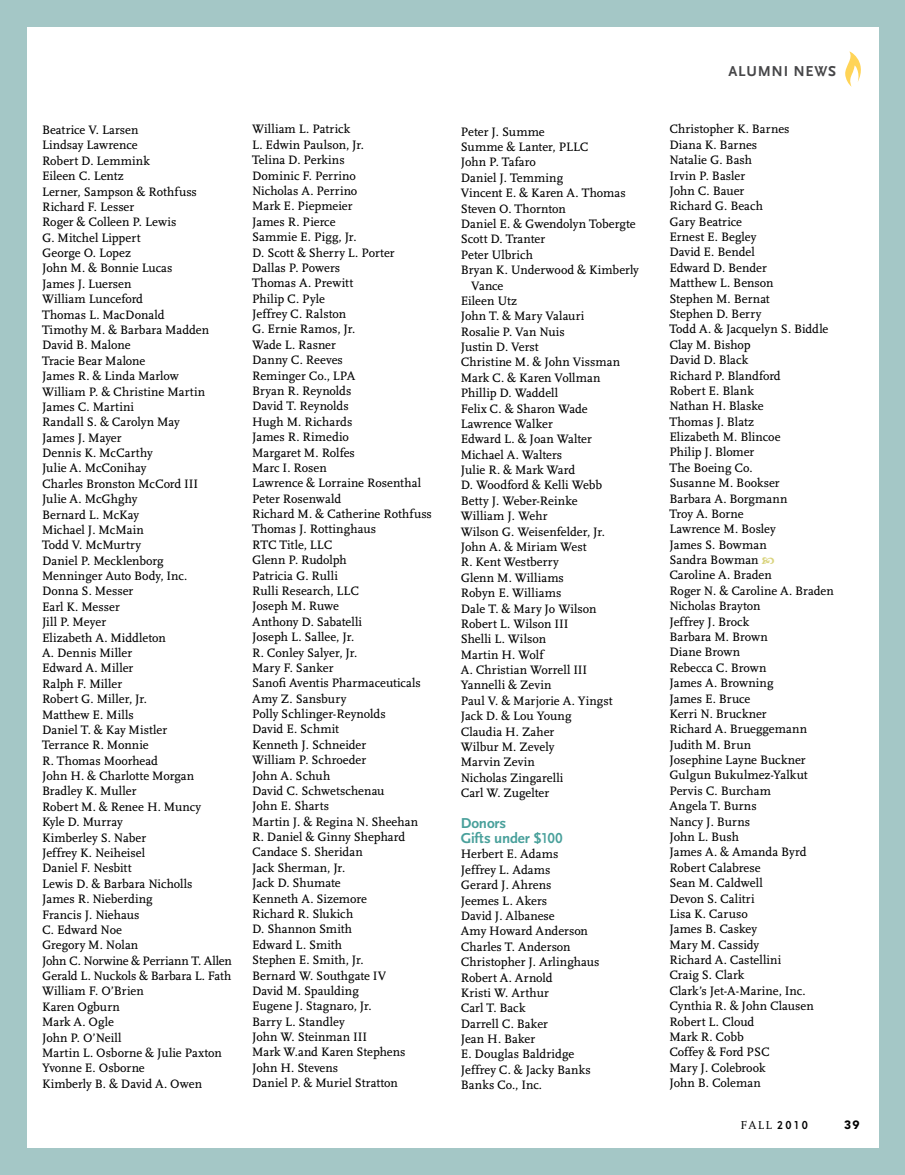
<style>
.page{position:relative;width:905px;height:1175px;background:#fff}
.page>*{position:absolute;margin:0;border:0;box-sizing:border-box;transform-origin:0 0}
.t1{font:700 15px/15.3px "AD Scala Sans Tab";letter-spacing:-.01em;color:#49a09b}
.t2{font:700 15px "AD Scala Sans Tab";letter-spacing:.05em;color:#464648}
.t3{font:12.75px/15.5px "AD Scala Romein";color:#000}
.t4{font:12px "AD Scala Caps Romein";color:#000}
.t5{font:900 12px "Avenir";color:#000}
.s1{font-family:"AD Scala Sans Tab";font-weight:700}
</style>
<div class="page">
<div style="left:0;top:0;width:904px;height:1174px;background:#a4c7c6"></div>
<div style="left:27px;top:27px;width:851px;height:1121px;background:#fff"></div>
<svg style="left:845px;top:51px;width:16px;height:36px"></svg>
<p class="t3" style="left:42px;top:122px;width:191px">Beatrice V. Larsen<br>Lindsay Lawrence<br>Robert D. Lemmink<br>Eileen C. Lentz<br>Lerner, Sampson &amp; Rothfuss<br>Richard F. Lesser<br>Roger &amp; Colleen P. Lewis<br>G. Mitchel Lippert<br>George O. Lopez<br>John M. &amp; Bonnie Lucas<br>James J. Luersen<br>William Lunceford<br>Thomas L. MacDonald<br>Timothy M. &amp; Barbara Madden<br>David B. Malone<br>Tracie Bear Malone<br>James R. &amp; Linda Marlow<br>William P. &amp; Christine Martin<br>James C. Martini<br>Randall S. &amp; Carolyn May<br>James J. Mayer<br>Dennis K. McCarthy<br>Julie A. McConihay<br>Charles Bronston McCord III<br>Julie A. McGhghy<br>Bernard L. McKay<br>Michael J. McMain<br>Todd V. McMurtry<br>Daniel P. Mecklenborg<br>Menninger Auto Body, Inc.<br>Donna S. Messer<br>Earl K. Messer<br>Jill P. Meyer<br>Elizabeth A. Middleton<br>A. Dennis Miller<br>Edward A. Miller<br>Ralph F. Miller<br>Robert G. Miller, Jr.<br>Matthew E. Mills<br>Daniel T. &amp; Kay Mistler<br>Terrance R. Monnie<br>R. Thomas Moorhead<br>John H. &amp; Charlotte Morgan<br>Bradley K. Muller<br>Robert M. &amp; Renee H. Muncy<br>Kyle D. Murray<br>Kimberley S. Naber<br>Jeffrey K. Neiheisel<br>Daniel F. Nesbitt<br>Lewis D. &amp; Barbara Nicholls<br>James R. Nieberding<br>Francis J. Niehaus<br>C. Edward Noe<br>Gregory M. Nolan<br>John C. Norwine &amp; Perriann T. Allen<br>Gerald L. Nuckols &amp; Barbara L. Fath<br>William F. O’Brien<br>Karen Ogburn<br>Mark A. Ogle<br>John P. O’Neill<br>Martin L. Osborne &amp; Julie Paxton<br>Yvonne E. Osborne<br>Kimberly B. &amp; David A. Owen</p>
<p class="t3" style="left:252px;top:122px;width:181px">William L. Patrick<br>L. Edwin Paulson, Jr.<br>Telina D. Perkins<br>Dominic F. Perrino<br>Nicholas A. Perrino<br>Mark E. Piepmeier<br>James R. Pierce<br>Sammie E. Pigg, Jr.<br>D. Scott &amp; Sherry L. Porter<br>Dallas P. Powers<br>Thomas A. Prewitt<br>Philip C. Pyle<br>Jeffrey C. Ralston<br>G. Ernie Ramos, Jr.<br>Wade L. Rasner<br>Danny C. Reeves<br>Reminger Co., LPA<br>Bryan R. Reynolds<br>David T. Reynolds<br>Hugh M. Richards<br>James R. Rimedio<br>Margaret M. Rolfes<br>Marc I. Rosen<br>Lawrence &amp; Lorraine Rosenthal<br>Peter Rosenwald<br>Richard M. &amp; Catherine Rothfuss<br>Thomas J. Rottinghaus<br>RTC Title, LLC<br>Glenn P. Rudolph<br>Patricia G. Rulli<br>Rulli Research, LLC<br>Joseph M. Ruwe<br>Anthony D. Sabatelli<br>Joseph L. Sallee, Jr.<br>R. Conley Salyer, Jr.<br>Mary F. Sanker<br>Sanofi Aventis Pharmaceuticals<br>Amy Z. Sansbury<br>Polly Schlinger-Reynolds<br>David E. Schmit<br>Kenneth J. Schneider<br>William P. Schroeder<br>John A. Schuh<br>David C. Schwetschenau<br>John E. Sharts<br>Martin J. &amp; Regina N. Sheehan<br>R. Daniel &amp; Ginny Shephard<br>Candace S. Sheridan<br>Jack Sherman, Jr.<br>Jack D. Shumate<br>Kenneth A. Sizemore<br>Richard R. Slukich<br>D. Shannon Smith<br>Edward L. Smith<br>Stephen E. Smith, Jr.<br>Bernard W. Southgate IV<br>David M. Spaulding<br>Eugene J. Stagnaro, Jr.<br>Barry L. Standley<br>John W. Steinman III<br>Mark W.and Karen Stephens<br>John H. Stevens<br>Daniel P. &amp; Muriel Stratton</p>
<p class="t3" style="left:460px;top:124px;width:86px">Peter J. Summe</p>
<p class="t3" style="left:460px;top:139px;width:129px">Summe &amp; Lanter, PLLC</p>
<p class="t3" style="left:460px;top:155px;width:77px">John P. Tafaro</p>
<p class="t3" style="left:460px;top:170px;width:104px">Daniel J. Temming</p>
<p class="t3" style="left:460px;top:186px;width:166px">Vincent E. &amp; Karen A. Thomas</p>
<p class="t3" style="left:460px;top:201px;width:106px">Steven O. Thornton</p>
<p class="t3" style="left:460px;top:216px;width:177px">Daniel E. &amp; Gwendolyn Tobergte</p>
<p class="t3" style="left:460px;top:232px;width:86px">Scott D. Tranter</p>
<p class="t3" style="left:460px;top:247px;width:74px">Peter Ulbrich</p>
<p class="t3" style="left:460px;top:262px;width:180px">Bryan K. Underwood &amp; Kimberly</p>
<p class="t3" style="left:471px;top:278px;width:34px">Vance</p>
<p class="t3" style="left:460px;top:293px;width:58px">Eileen Utz</p>
<p class="t3" style="left:460px;top:309px;width:125px">John T. &amp; Mary Valauri</p>
<p class="t3" style="left:460px;top:324px;width:106px">Rosalie P. Van Nuis</p>
<p class="t3" style="left:460px;top:339px;width:80px">Justin D. Verst</p>
<p class="t3" style="left:460px;top:355px;width:161px">Christine M. &amp; John Vissman</p>
<p class="t3" style="left:460px;top:370px;width:141px">Mark C. &amp; Karen Vollman</p>
<p class="t3" style="left:460px;top:385px;width:99px">Phillip D. Waddell</p>
<p class="t3" style="left:460px;top:401px;width:129px">Felix C. &amp; Sharon Wade</p>
<p class="t3" style="left:460px;top:416px;width:94px">Lawrence Walker</p>
<p class="t3" style="left:460px;top:432px;width:133px">Edward L. &amp; Joan Walter</p>
<p class="t3" style="left:460px;top:447px;width:103px">Michael A. Walters</p>
<p class="t3" style="left:460px;top:462px;width:116px">Julie R. &amp; Mark Ward</p>
<p class="t3" style="left:460px;top:478px;width:143px">D. Woodford &amp; Kelli Webb</p>
<p class="t3" style="left:460px;top:493px;width:118px">Betty J. Weber-Reinke</p>
<p class="t3" style="left:460px;top:508px;width:88px">William J. Wehr</p>
<p class="t3" style="left:460px;top:524px;width:146px">Wilson G. Weisenfelder, Jr.</p>
<p class="t3" style="left:460px;top:539px;width:127px">John A. &amp; Miriam West</p>
<p class="t3" style="left:460px;top:555px;width:99px">R. Kent Westberry</p>
<p class="t3" style="left:460px;top:570px;width:105px">Glenn M. Williams</p>
<p class="t3" style="left:460px;top:585px;width:102px">Robyn E. Williams</p>
<p class="t3" style="left:460px;top:601px;width:137px">Dale T. &amp; Mary Jo Wilson</p>
<p class="t3" style="left:460px;top:616px;width:109px">Robert L. Wilson III</p>
<p class="t3" style="left:460px;top:631px;width:87px">Shelli L. Wilson</p>
<p class="t3" style="left:460px;top:647px;width:84px">Martin H. Wolf</p>
<p class="t3" style="left:460px;top:662px;width:128px">A. Christian Worrell III</p>
<p class="t3" style="left:460px;top:678px;width:92px">Yannelli &amp; Zevin</p>
<p class="t3" style="left:460px;top:693px;width:153px">Paul V. &amp; Marjorie A. Yingst</p>
<p class="t3" style="left:460px;top:708px;width:112px">Jack D. &amp; Lou Young</p>
<p class="t3" style="left:460px;top:724px;width:95px">Claudia H. Zaher</p>
<p class="t3" style="left:460px;top:739px;width:95px">Wilbur M. Zevely</p>
<p class="t3" style="left:460px;top:754px;width:76px">Marvin Zevin</p>
<p class="t3" style="left:460px;top:770px;width:104px">Nicholas Zingarelli</p>
<p class="t3" style="left:460px;top:785px;width:90px">Carl W. Zugelter</p>
<p class="t1" style="left:460px;top:815px;width:104px">Donors<br>Gifts under $100</p>
<p class="t3" style="left:460px;top:846px;width:140px">Herbert E. Adams<br>Jeffrey L. Adams<br>Gerard J. Ahrens<br>Jeemes L. Akers<br>David J. Albanese<br>Amy Howard Anderson<br>Charles T. Anderson<br>Christopher J. Arlinghaus<br>Robert A. Arnold<br>Kristi W. Arthur<br>Carl T. Back<br>Darrell C. Baker<br>Jean H. Baker<br>E. Douglas Baldridge<br>Jeffrey C. &amp; Jacky Banks<br>Banks Co., Inc.</p>
<p class="t2" style="left:728px;top:63px;width:109px">ALUMNI NEWS</p>
<p class="t3" style="left:669px;top:122px;width:166px">Christopher K. Barnes<br>Diana K. Barnes<br>Natalie G. Bash<br>Irvin P. Basler<br>John C. Bauer<br>Richard G. Beach<br>Gary Beatrice<br>Ernest E. Begley<br>David E. Bendel<br>Edward D. Bender<br>Matthew L. Benson<br>Stephen M. Bernat<br>Stephen D. Berry<br>Todd A. &amp; Jacquelyn S. Biddle<br>Clay M. Bishop<br>David D. Black<br>Richard P. Blandford<br>Robert E. Blank<br>Nathan H. Blaske<br>Thomas J. Blatz<br>Elizabeth M. Blincoe<br>Philip J. Blomer<br>The Boeing Co.<br>Susanne M. Bookser<br>Barbara A. Borgmann<br>Troy A. Borne<br>Lawrence M. Bosley<br>James S. Bowman<br>Sandra Bowman<br>Caroline A. Braden<br>Roger N. &amp; Caroline A. Braden<br>Nicholas Brayton<br>Jeffrey J. Brock<br>Barbara M. Brown<br>Diane Brown<br>Rebecca C. Brown<br>James A. Browning<br>James E. Bruce<br>Kerri N. Bruckner<br>Richard A. Brueggemann<br>Judith M. Brun<br>Josephine Layne Buckner<br>Gulgun Bukulmez-Yalkut<br>Pervis C. Burcham<br>Angela T. Burns<br>Nancy J. Burns<br>John L. Bush<br>James A. &amp; Amanda Byrd<br>Robert Calabrese<br>Sean M. Caldwell<br>Devon S. Calitri<br>Lisa K. Caruso<br>James B. Caskey<br>Mary M. Cassidy<br>Richard A. Castellini<br>Craig S. Clark<br>Clark’s Jet-A-Marine, Inc.<br>Cynthia R. &amp; John Clausen<br>Robert L. Cloud<br>Mark R. Cobb<br>Coffey &amp; Ford PSC<br>Mary J. Colebrook<br>John B. Coleman</p>
<p class="t4" style="left:740px;top:1118px;width:69px">FALL <span class="s1">2010</span></p>
<p class="t5" style="left:844px;top:1117px;width:17px">39</p>
</div>
